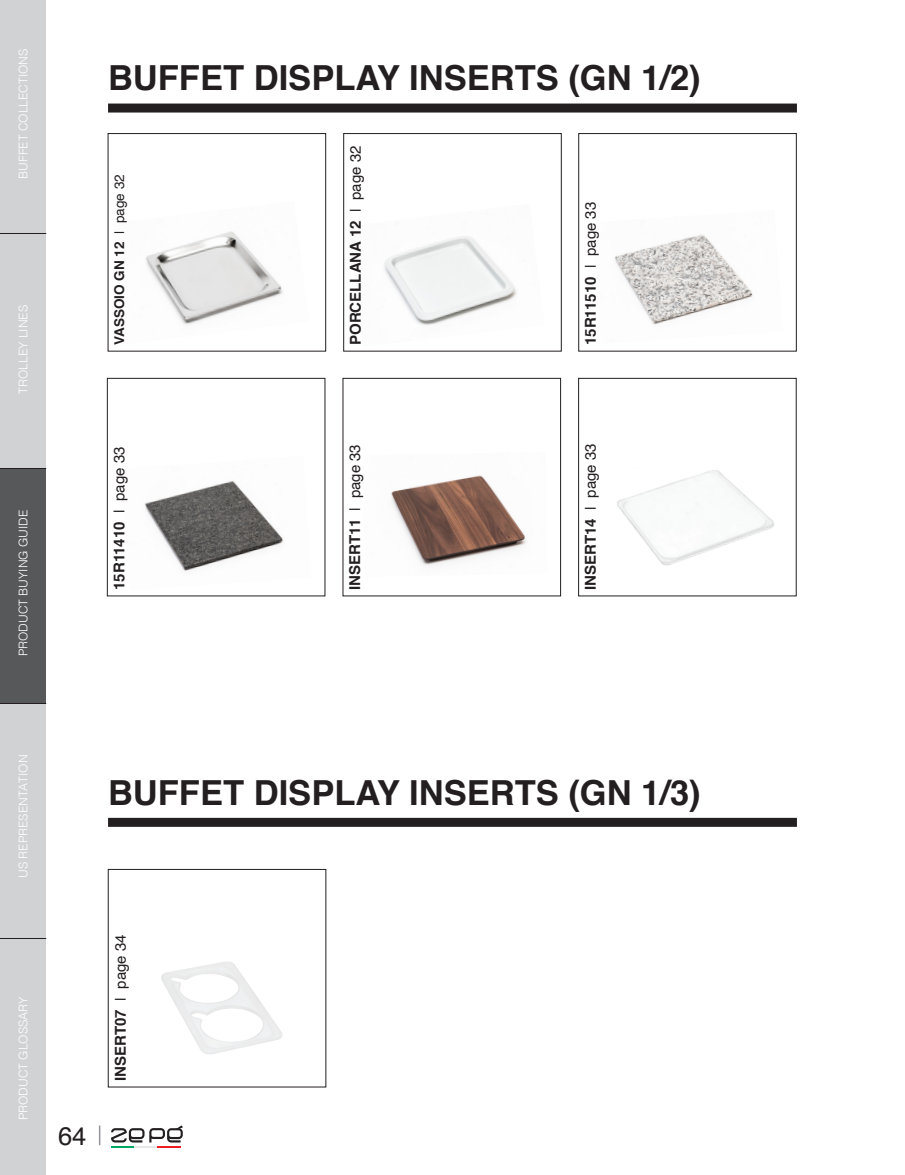
<style>
.page{position:relative;width:905px;height:1175px;background:#fff}
.page>*{position:absolute;margin:0;border:0;box-sizing:border-box;transform-origin:0 0}
.t1{font:700 34.5px "Helvetica";color:#231f20}
.t2{font:25.5px "Helvetica";color:#231f20}
.t3{font:700 15px "Helvetica";color:#231f20}
.t4{font:700 13.5px "Helvetica";color:#231f20}
.t5{font:300 12px "Helvetica";color:#fff}
.s1{font-weight:400}
</style>
<div class="page">
<hr style="left:111px;top:1145px;width:23px;height:2px;background:#00a664">
<hr style="left:134px;top:1145px;width:23px;height:2px;background:#e6e7e9">
<hr style="left:157px;top:1145px;width:24px;height:2px;background:#ee1d23">
<svg style="left:111px;top:1125px;width:72px;height:17px"></svg>
<svg style="left:99px;top:1125px;width:1px;height:20px"></svg>
<div style="left:0;top:0;width:45px;height:1174px;background:#d1d2d4"></div>
<div style="left:0;top:468px;width:45px;height:236px;background:#57585a"></div>
<hr style="left:0;top:233px;width:46px;height:1px;background:#231f20">
<hr style="left:0;top:468px;width:46px;height:1px;background:#231f20">
<hr style="left:0;top:703px;width:46px;height:1px;background:#231f20">
<hr style="left:0;top:938px;width:46px;height:1px;background:#231f20">
<img style="left:615px;top:234px;width:138px;height:91px">
<div style="left:578px;top:133px;width:218px;height:218px;border:1px solid #231f20"></div>
<img style="left:384px;top:236px;width:133px;height:89px">
<div style="left:343px;top:133px;width:218px;height:218px;border:1px solid #231f20"></div>
<img style="left:146px;top:231px;width:137px;height:94px">
<div style="left:108px;top:133px;width:218px;height:218px;border:1px solid #231f20"></div>
<div style="left:108px;top:104px;width:688px;height:8px;background:#231f20"></div>
<img style="left:391px;top:475px;width:136px;height:91px">
<img style="left:144px;top:481px;width:140px;height:90px">
<div style="left:107px;top:378px;width:218px;height:218px;border:1px solid #231f20"></div>
<img style="left:617px;top:470px;width:158px;height:96px">
<div style="left:578px;top:378px;width:218px;height:218px;border:1px solid #231f20"></div>
<div style="left:108px;top:818px;width:688px;height:8px;background:#231f20"></div>
<img style="left:161px;top:962px;width:121px;height:93px">
<div style="left:108px;top:869px;width:218px;height:218px;border:1px solid #231f20"></div>
<p class="t5" style="left:13px;top:179px;width:132px;rotate:-90deg">BUFFET COLLECTIONS</p>
<p class="t5" style="left:13px;top:394px;width:90px;rotate:-90deg">TROLLEY LINES</p>
<p class="t5" style="left:13px;top:656px;width:148px;rotate:-90deg">PRODUCT BUYING GUIDE</p>
<p class="t1" style="left:108px;top:50px;width:594px">BUFFET DISPLAY INSERTS (GN 1/2)</p>
<p class="t4" style="left:108px;top:345px;width:172px;rotate:-90deg">VASSOIO GN 12 <span class="s1">| page 32</span></p>
<p class="t3" style="left:343px;top:345px;width:201px;rotate:-90deg">PORCELLANA 12 <span class="s1">| page 32</span></p>
<p class="t3" style="left:578px;top:345px;width:145px;rotate:-90deg">15R11510 <span class="s1">| page 33</span></p>
<p class="t3" style="left:107px;top:590px;width:145px;rotate:-90deg">15R11410 <span class="s1">| page 33</span></p>
<p class="t3" style="left:343px;top:590px;width:147px;rotate:-90deg">INSERT11 <span class="s1">| page 33</span></p>
<p class="t3" style="left:578px;top:590px;width:148px;rotate:-90deg">INSERT14 <span class="s1">| page 33</span></p>
<p class="t5" style="left:13px;top:878px;width:125px;rotate:-90deg">US REPRESENTATION</p>
<p class="t5" style="left:13px;top:1120px;width:126px;rotate:-90deg">PRODUCT GLOSSARY</p>
<p class="t1" style="left:108px;top:764px;width:594px">BUFFET DISPLAY INSERTS (GN 1/3)</p>
<h2 class="t2" style="left:58px;top:1116px;width:30px">64</h2>
<p class="t3" style="left:108px;top:1081px;width:148px;rotate:-90deg">INSERT07 <span class="s1">| page 34</span></p>
</div>
